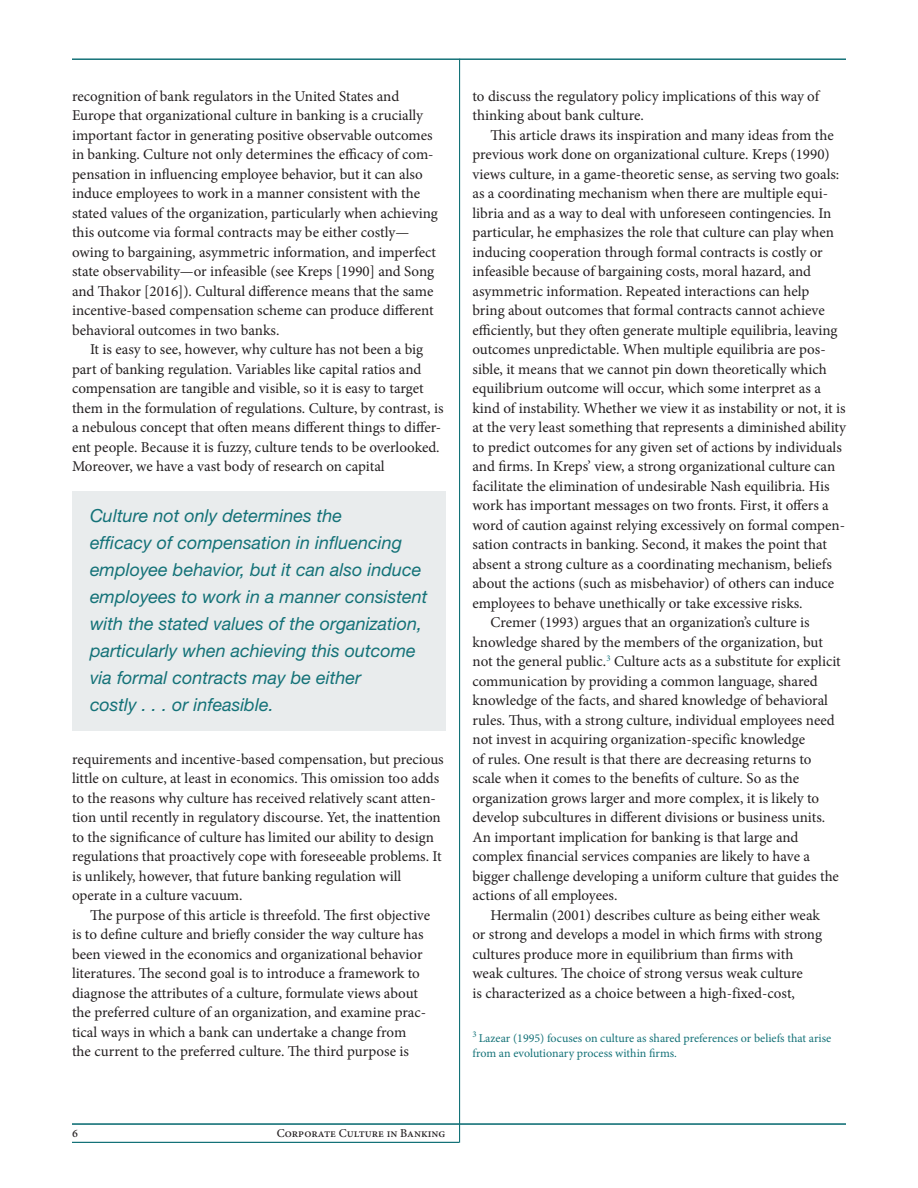
<style>
.page{position:relative;width:918px;height:1188px;background:#fff}
.page>*{position:absolute;margin:0;border:0;box-sizing:border-box;transform-origin:0 0}
.t1{font:italic 18px/27px "Helvetica Neue LT Std";color:#147278}
.t2{font:15px/19.5px "Minion Pro";color:#231f20}
.t3{font:12px/15px "Minion Pro";color:#147278}
.t4{font:500 12px "Minion Pro";color:#231f20}
</style>
<div class="page">
<hr style="left:72px;top:59px;width:774px;height:1px;background:#147278">
<hr style="left:72px;top:1142px;width:387px;height:1px;background:#147278">
<hr style="left:72px;top:1124px;width:774px;height:1px;background:#147278">
<hr style="left:459px;top:59px;width:1px;height:1084px;background:#147278">
<div style="left:72px;top:491px;width:374px;height:239px;background:#e9eced"></div>
<p class="t2" style="left:72px;top:88px;width:367px">recognition of bank regulators in the United States and Europe that organizational culture in banking is a crucially important factor in generating positive observable outcomes in banking. Culture not only determines the efficacy of com&shy;pensation in influencing employee behavior, but it can also induce employees to work in a manner consistent with the stated values of the organization, particularly when achieving this outcome via formal contracts may be either costly— owing to bargaining, asymmetric information, and imperfect state observability—or infeasible (see Kreps [1990] and Song and Thakor [2016]). Cultural difference means that the same incentive-based compensation scheme can produce different behavioral outcomes in two banks.</p>
<p class="t2" style="left:72px;top:341px;width:373px;text-indent:18px">It is easy to see, however, why culture has not been a big part of banking regulation. Variables like capital ratios and compensation are tangible and visible, so it is easy to target them in the formulation of regulations. Culture, by contrast, is a nebulous concept that often means different things to differ&shy;ent people. Because it is fuzzy, culture tends to be overlooked.<br>Moreover, we have a vast body of research on capital</p>
<p class="t1" style="left:90px;top:503px;width:339px">Culture not only determines the<br>efficacy of compensation in influencing employee behavior, but it can also induce employees to work in a manner consistent with the stated values of the organization, particularly when achieving this outcome via formal contracts may be either<br>costly . . . or infeasible.</p>
<p class="t2" style="left:72px;top:751px;width:373px">requirements and incentive-based compensation, but precious little on culture, at least in economics. This omission too adds to the reasons why culture has received relatively scant atten&shy;tion until recently in regulatory discourse. Yet, the inattention to the significance of culture has limited our ability to design regulations that proactively cope with foreseeable problems. It is unlikely, however, that future banking regulation will operate in a culture vacuum.</p>
<p class="t2" style="left:72px;top:907px;width:360px;text-indent:18px">The purpose of this article is threefold. The first objective is to define culture and briefly consider the way culture has been viewed in the economics and organizational behavior literatures. The second goal is to introduce a framework to diagnose the attributes of a culture, formulate views about the preferred culture of an organization, and examine prac&shy;tical ways in which a bank can undertake a change from<br>the current to the preferred culture. The third purpose is</p>
<p class="t2" style="left:473px;top:88px;width:350px">to discuss the regulatory policy implications of this way of thinking about bank culture.</p>
<p class="t2" style="left:491px;top:127px;width:345px">This article draws its inspiration and many ideas from the</p>
<p class="t2" style="left:473px;top:146px;width:359px">previous work done on organizational culture. Kreps (1990)</p>
<p class="t2" style="left:473px;top:166px;width:368px">views culture, in a game-theoretic sense, as serving two goals:</p>
<p class="t2" style="left:473px;top:185px;width:357px">as a coordinating mechanism when there are multiple equi-</p>
<p class="t2" style="left:473px;top:205px;width:360px">libria and as a way to deal with unforeseen contingencies. In</p>
<p class="t2" style="left:473px;top:224px;width:363px">particular, he emphasizes the role that culture can play when</p>
<p class="t2" style="left:473px;top:244px;width:352px">inducing cooperation through formal contracts is costly or</p>
<p class="t2" style="left:473px;top:263px;width:340px">infeasible because of bargaining costs, moral hazard, and</p>
<p class="t2" style="left:473px;top:283px;width:338px">asymmetric information. Repeated interactions can help</p>
<p class="t2" style="left:473px;top:302px;width:354px">bring about outcomes that formal contracts cannot achieve</p>
<p class="t2" style="left:473px;top:322px;width:367px">efficiently, but they often generate multiple equilibria, leaving</p>
<p class="t2" style="left:473px;top:341px;width:355px">outcomes unpredictable. When multiple equilibria are pos-</p>
<p class="t2" style="left:473px;top:361px;width:356px">sible, it means that we cannot pin down theoretically which</p>
<p class="t2" style="left:473px;top:380px;width:350px">equilibrium outcome will occur, which some interpret as a</p>
<p class="t2" style="left:473px;top:400px;width:375px">kind of instability. Whether we view it as instability or not, it is</p>
<p class="t2" style="left:473px;top:419px;width:375px">at the very least something that represents a diminished ability</p>
<p class="t2" style="left:473px;top:439px;width:371px">to predict outcomes for any given set of actions by individuals</p>
<p class="t2" style="left:473px;top:458px;width:364px">and firms. In Kreps’ view, a strong organizational culture can</p>
<p class="t2" style="left:473px;top:478px;width:359px">facilitate the elimination of undesirable Nash equilibria. His</p>
<p class="t2" style="left:473px;top:497px;width:358px">work has important messages on two fronts. First, it offers a</p>
<p class="t2" style="left:473px;top:517px;width:374px">word of caution against relying excessively on formal compen-</p>
<p class="t2" style="left:473px;top:536px;width:356px">sation contracts in banking. Second, it makes the point that</p>
<p class="t2" style="left:473px;top:556px;width:361px">absent a strong culture as a coordinating mechanism, beliefs</p>
<p class="t2" style="left:473px;top:575px;width:363px">about the actions (such as misbehavior) of others can induce</p>
<p class="t2" style="left:473px;top:595px;width:332px">employees to behave unethically or take excessive risks.</p>
<p class="t2" style="left:491px;top:614px;width:321px">Cremer (1993) argues that an organization’s culture is</p>
<p class="t2" style="left:473px;top:634px;width:352px">knowledge shared by the members of the organization, but</p>
<p class="t2" style="left:473px;top:653px;width:370px">not the general public.<sup>3</sup> Culture acts as a substitute for explicit</p>
<p class="t2" style="left:473px;top:673px;width:347px">communication by providing a common language, shared</p>
<p class="t2" style="left:473px;top:692px;width:357px">knowledge of the facts, and shared knowledge of behavioral</p>
<p class="t2" style="left:473px;top:712px;width:364px">rules. Thus, with a strong culture, individual employees need</p>
<p class="t2" style="left:473px;top:731px;width:334px">not invest in acquiring organization-specific knowledge</p>
<p class="t2" style="left:473px;top:751px;width:341px">of rules. One result is that there are decreasing returns to</p>
<p class="t2" style="left:473px;top:770px;width:328px">scale when it comes to the benefits of culture. So as the</p>
<p class="t2" style="left:473px;top:790px;width:348px">organization grows larger and more complex, it is likely to</p>
<p class="t2" style="left:473px;top:809px;width:354px">develop subcultures in different divisions or business units.</p>
<p class="t2" style="left:473px;top:829px;width:328px">An important implication for banking is that large and</p>
<p class="t2" style="left:473px;top:848px;width:339px">complex financial services companies are likely to have a</p>
<p class="t2" style="left:473px;top:868px;width:368px">bigger challenge developing a uniform culture that guides the</p>
<p class="t2" style="left:473px;top:887px;width:146px">actions of all employees.</p>
<p class="t2" style="left:491px;top:907px;width:331px">Hermalin (2001) describes culture as being either weak</p>
<p class="t2" style="left:473px;top:926px;width:351px">or strong and develops a model in which firms with strong</p>
<p class="t2" style="left:473px;top:946px;width:322px">cultures produce more in equilibrium than firms with</p>
<p class="t2" style="left:473px;top:965px;width:332px">weak cultures. The choice of strong versus weak culture</p>
<p class="t2" style="left:473px;top:985px;width:324px">is characterized as a choice between a high-fixed-cost,</p>
<p class="t3" style="left:473px;top:1031px;width:360px"><sup>3</sup> Lazear (1995) focuses on culture as shared preferences or beliefs that arise from an evolutionary process within firms.</p>
<p class="t4" style="left:72px;top:1126px;width:7px">6</p>
<p class="t4" style="left:277px;top:1126px;width:170px">Corporate Culture in Banking</p>
</div>
